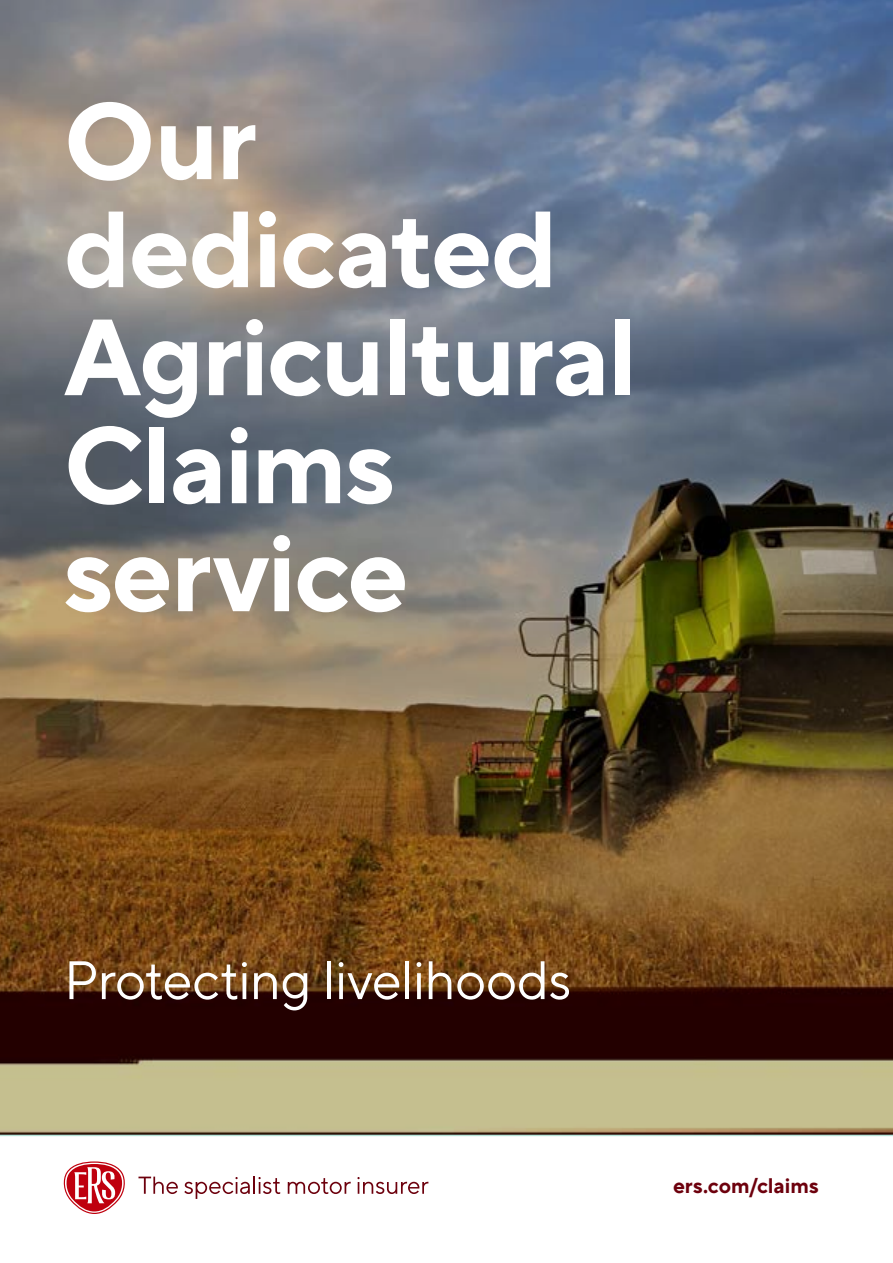
<style>
.page{position:relative;width:893px;height:1263px;background:#fff}
.page>*{position:absolute;margin:0;border:0;box-sizing:border-box;transform-origin:0 0}
.t1{font:700 108px/108px "TT Norms Pro";letter-spacing:-.02em;color:#fff}
.t2{font:54px "TT Norms Pro";letter-spacing:-.015em;color:#fff}
.t3{font:700 21px "TT Norms Pro";color:#6d000d}
</style>
<div class="page">
<img style="left:0;top:0;width:893px;height:1135px">
<svg style="left:63px;top:1161px;width:62px;height:53px"></svg>
<svg style="left:138px;top:1176px;width:40px;height:18px"></svg>
<svg style="left:184px;top:1176px;width:96px;height:23px"></svg>
<svg style="left:288px;top:1178px;width:63px;height:16px"></svg>
<svg style="left:357px;top:1177px;width:71px;height:17px"></svg>
<hr style="left:0;top:1135px;width:893px;height:1px;background:#b5e3d8">
<p class="t1" style="left:64px;top:79px;width:575px">Our dedicated<br>Agricultural<br>Claims service</p>
<p class="t2" style="left:64px;top:941px;width:509px">Protecting livelihoods</p>
<p class="t3" style="left:673px;top:1170px;width:147px">ers.com/claims</p>
</div>
